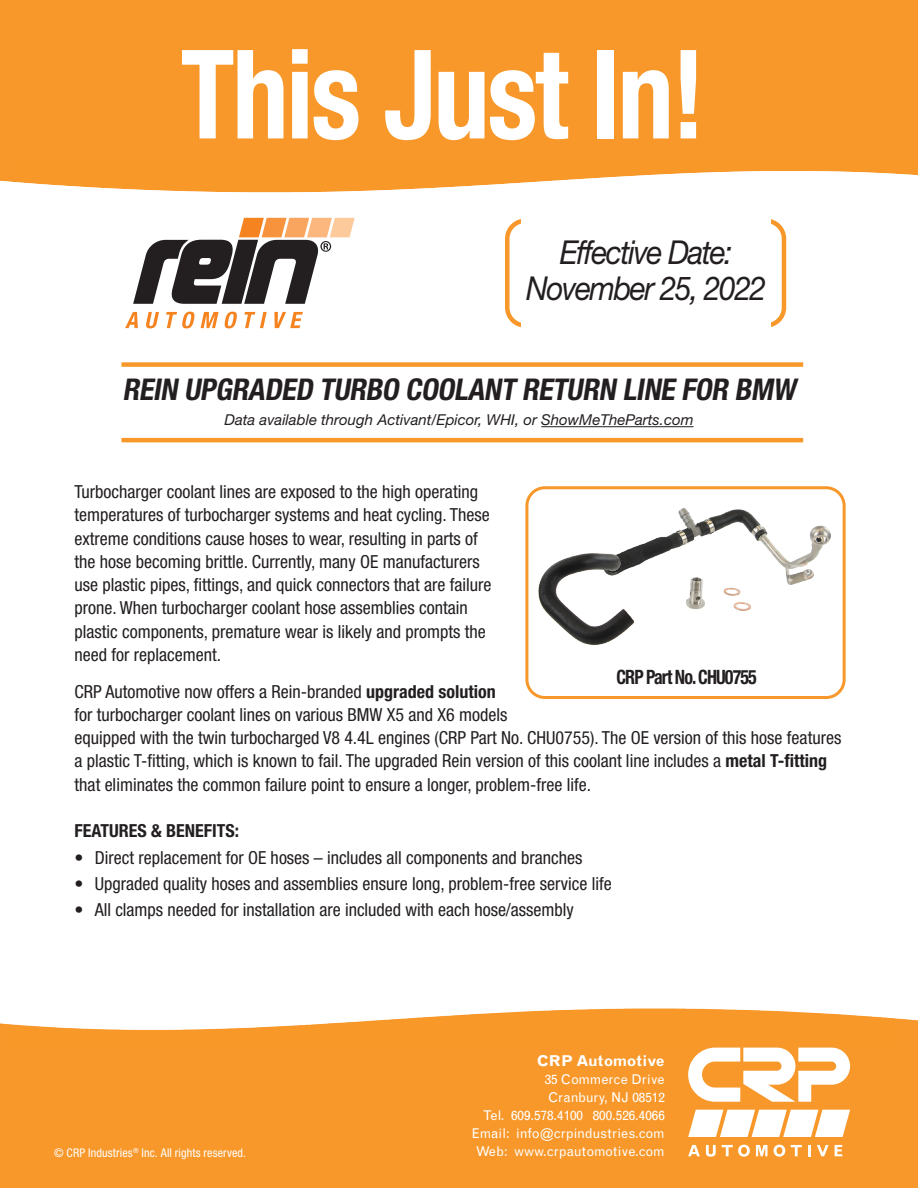
<style>
.page{position:relative;width:918px;height:1188px;background:#fff}
.page>*{position:absolute;margin:0;border:0;box-sizing:border-box;transform-origin:0 0}
.t1{font:700 condensed 123.75px "Helvetica Neue LT Std";letter-spacing:-.02em;color:#fff;scale:.91 1}
.t2{font:italic 33px "Helvetica Neue LT Std";letter-spacing:-.05em;color:#231f20;scale:.91 1}
.t3{font:italic 700 condensed 30px "Helvetica Neue LT Std";color:#231f20}
.t4{font:700 condensed 19.8px "Helvetica Neue LT Std";letter-spacing:-.05em;color:#231f20;scale:.91 1}
.t5{font:condensed 18px/23.2px "Helvetica Neue LT Std";color:#231f20}
.t6{font:700 condensed 18px "Helvetica Neue LT Std";color:#231f20}
.t7{font:italic 15px "Helvetica Neue LT Std";color:#231f20}
.t8{font:700 15px "Grotesque MT Std";color:#fff}
.t9{font:13.5px/18px "Grotesque MT Std";color:#fff;text-align:right}
.t10{font:condensed 12px "Helvetica Neue LT Std";letter-spacing:.01em;color:#fff}
.s1{font-weight:700}
</style>
<div class="page">
<img style="left:0;top:158px;width:918px;height:35px">
<div style="left:0;top:0;width:918px;height:158px;background:#f8982a"></div>
<img style="left:0;top:1008px;width:918px;height:36px">
<div style="left:0;top:1044px;width:918px;height:144px;background:#f8982a"></div>
<svg style="left:688px;top:1048px;width:162px;height:54px"></svg>
<svg style="left:688px;top:1145px;width:12px;height:11px"></svg>
<svg style="left:706px;top:1145px;width:10px;height:12px"></svg>
<svg style="left:722px;top:1145px;width:28px;height:12px"></svg>
<svg style="left:756px;top:1145px;width:12px;height:11px"></svg>
<svg style="left:774px;top:1145px;width:11px;height:12px"></svg>
<svg style="left:791px;top:1145px;width:11px;height:11px"></svg>
<svg style="left:808px;top:1145px;width:3px;height:11px"></svg>
<svg style="left:817px;top:1145px;width:12px;height:11px"></svg>
<svg style="left:835px;top:1145px;width:8px;height:11px"></svg>
<svg style="left:688px;top:1110px;width:162px;height:27px;background:#fdf0e0"></svg>
<svg style="left:125px;top:312px;width:178px;height:16px"></svg>
<svg style="left:133px;top:218px;width:222px;height:86px"></svg>
<div style="left:505px;top:219px;width:281px;height:109px;border:4px solid #f8982a;border-radius:18px"></div>
<div style="left:521px;top:196px;width:250px;height:151px;background:#fff"></div>
<img style="left:538px;top:490px;width:293px;height:205px">
<div style="left:525px;top:486px;width:321px;height:213px;border:3px solid #f8982a;border-radius:18px"></div>
<div style="left:121px;top:362px;width:682px;height:5px;background:#f8982a"></div>
<hr style="left:121px;top:438px;width:682px;height:4px;background:#f8982a">
<hr style="left:541px;top:426px;width:152px;height:1px;background:#231f20">
<h1 class="t1" style="left:181px;top:20px;width:578px">This Just In!</h1>
<p class="t2" style="left:560px;top:233px;width:191px">Effective Date:</p>
<p class="t2" style="left:526px;top:269px;width:265px">November 25, 2022</p>
<p class="t3" style="left:122px;top:372px;width:680px">REIN UPGRADED TURBO COOLANT RETURN LINE FOR BMW</p>
<p class="t7" style="left:225px;top:411px;width:470px">Data available through Activant/Epicor, WHI, or ShowMeTheParts.com</p>
<p class="t5" style="left:75px;top:480px;width:418px">Turbocharger coolant lines are exposed to the high operating temperatures of turbocharger systems and heat cycling. These extreme conditions cause hoses to wear, resulting in parts of the hose becoming brittle. Currently, many OE manufacturers use plastic pipes, fittings, and quick connectors that are failure prone. When turbocharger coolant hose assemblies contain plastic components, premature wear is likely and prompts the need for replacement.</p>
<p class="t5" style="left:75px;top:679px;width:768px">CRP Automotive now offers a Rein-branded <span class="s1">upgraded solution<br></span>for turbocharger coolant lines on various BMW X5 and X6 models<br>equipped with the twin turbocharged V8 4.4L engines (CRP Part No. CHU0755). The OE version of this hose features a plastic T-fitting, which is known to fail. The upgraded Rein version of this coolant line includes a <span class="s1">metal T-fitting </span>that eliminates the common failure point to ensure a longer, problem-free life.</p>
<p class="t6" style="left:75px;top:820px;width:166px">FEATURES &amp; BENEFITS:</p>
<p class="t5" style="left:75px;top:845px;width:509px">• Direct replacement for OE hoses – includes all components and branches</p>
<p class="t5" style="left:75px;top:872px;width:539px">• Upgraded quality hoses and assemblies ensure long, problem-free service life</p>
<p class="t5" style="left:75px;top:898px;width:501px">• All clamps needed for installation are included with each hose/assembly</p>
<p class="t4" style="left:616px;top:665px;width:156px">CRP Part No. CHU0755</p>
<p class="t8" style="left:537px;top:1052px;width:129px">CRP Automotive</p>
<p class="t9" style="left:472px;top:1070px;width:195px">35 Commerce Drive<br>Cranbury, NJ 08512<br>Tel. 609.578.4100 800.526.4066<br>Email: info@crpindustries.com</p>
<p class="t10" style="left:54px;top:1145px;width:193px">© CRP Industries<sup>®</sup> Inc. All rights reserved.</p>
<p class="t9" style="left:476px;top:1142px;width:191px">Web: www.crpautomotive.com</p>
</div>
